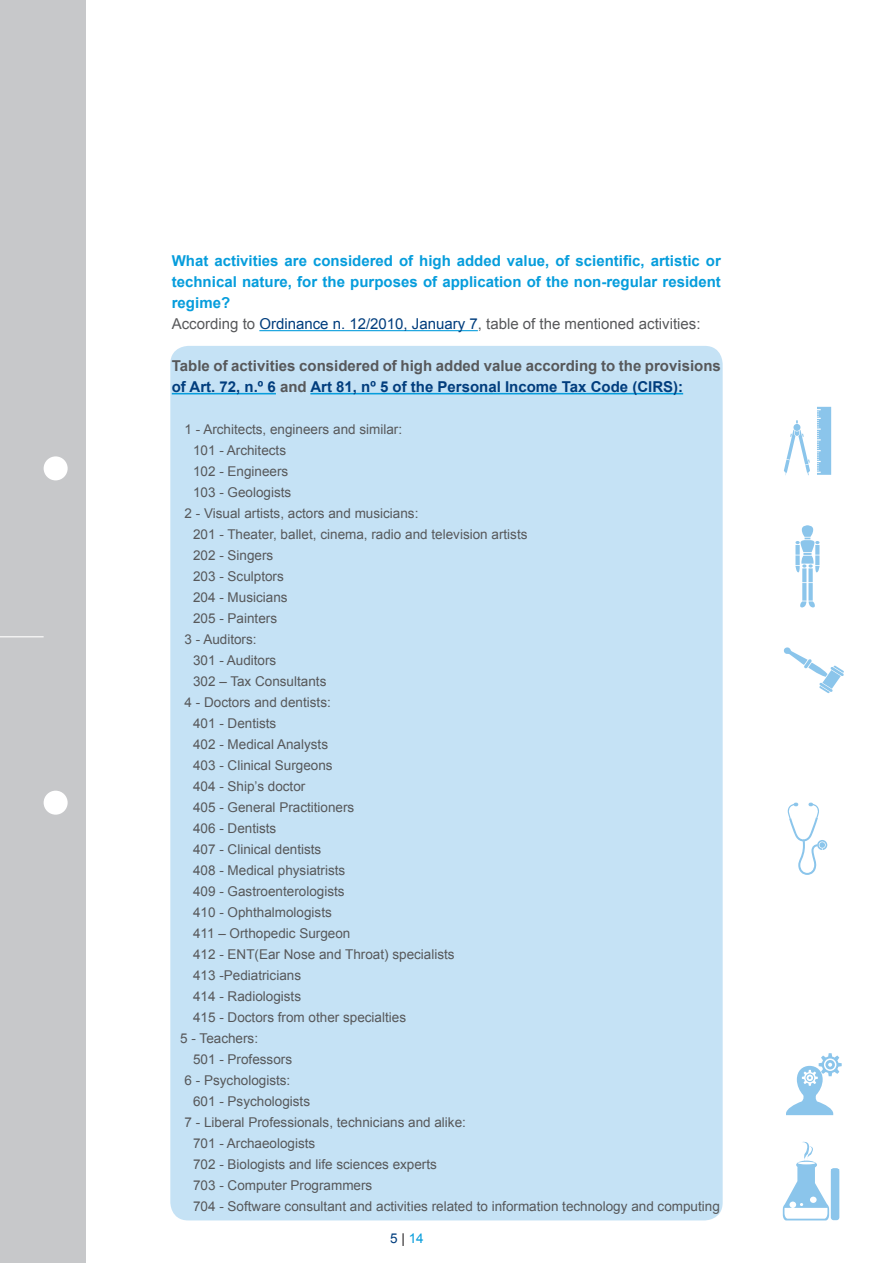
<style>
.page{position:relative;width:893px;height:1263px;background:#fff}
.page>*{position:absolute;margin:0;border:0;box-sizing:border-box;transform-origin:0 0}
.t1{font:700 15px/21px "Arial";color:#069ddc}
.t2{font:700 15px/21px "Arial";color:#57585a}
.t3{font:13.5px "Arial";color:#57585a}
.t4{font:13.5px "Arial";color:#069ddc}
.s1{font-weight:400;color:#57585a}
.s2{font-weight:400;color:#013d7d}
.s3{color:#013d7d}
.s4{color:#231f20}
</style>
<div class="page">
<div style="left:170px;top:346px;width:553px;height:874px;background:#c5e2f5;border-radius:18px"></div>
<hr style="left:259px;top:330px;width:219px;height:1px;background:#069ddc">
<hr style="left:172px;top:393px;width:104px;height:1px;background:#069ddc">
<hr style="left:310px;top:393px;width:373px;height:1px;background:#069ddc">
<div style="left:0;top:0;width:85px;height:1263px;background:#c7c8ca"></div>
<div style="left:44px;top:456px;width:24px;height:24px;background:#fff;border-radius:50%"></div>
<div style="left:44px;top:791px;width:24px;height:24px;background:#fff;border-radius:50%"></div>
<hr style="left:0;top:636px;width:44px;height:1px;background:#fff">
<svg style="left:817px;top:407px;width:14px;height:68px"></svg>
<svg style="left:784px;top:430px;width:26px;height:46px"></svg>
<div style="left:793px;top:424px;width:7px;height:7px;background:#8bc5eb;border-radius:50%"></div>
<svg style="left:795px;top:525px;width:24px;height:82px"></svg>
<svg style="left:786px;top:1053px;width:56px;height:62px"></svg>
<svg style="left:783px;top:1141px;width:56px;height:79px"></svg>
<svg style="left:787px;top:803px;width:40px;height:72px"></svg>
<svg style="left:783px;top:647px;width:61px;height:46px"></svg>
<p class="t1" style="left:172px;top:251px;width:550px">What activities are considered of high added value, of scientific, artistic or technical nature, for the purposes of application of the non-regular resident regime?<br><span class="s1">According to</span> <span class="s2">Ordinance n. 12/2010, January 7</span><span class="s1">, table of the mentioned activities:</span></p>
<p class="t2" style="left:172px;top:356px;width:550px">Table of activities considered of high added value according to the provisions <span class="s3">of Art. 72, n.º 6</span> and <span class="s3">Art 81, nº 5 of the Personal Income Tax Code (CIRS):</span></p>
<p class="t3" style="left:185px;top:420px;width:219px">1 - Architects, engineers and similar:</p>
<p class="t3" style="left:193px;top:441px;width:95px">101 - Architects</p>
<p class="t3" style="left:193px;top:462px;width:97px">102 - Engineers</p>
<p class="t3" style="left:193px;top:483px;width:100px">103 - Geologists</p>
<p class="t3" style="left:185px;top:504px;width:235px">2 - Visual artists, actors and musicians:</p>
<p class="t3" style="left:193px;top:525px;width:336px">201 - Theater, ballet, cinema, radio and television artists</p>
<p class="t3" style="left:193px;top:546px;width:82px">202 - Singers</p>
<p class="t3" style="left:193px;top:567px;width:92px">203 - Sculptors</p>
<p class="t3" style="left:193px;top:589px;width:96px">204 - Musicians</p>
<p class="t3" style="left:193px;top:610px;width:86px">205 - Painters</p>
<p class="t3" style="left:185px;top:631px;width:74px">3 - Auditors:</p>
<p class="t3" style="left:193px;top:652px;width:85px">301 - Auditors</p>
<p class="t3" style="left:193px;top:673px;width:135px">302 – Tax Consultants</p>
<p class="t3" style="left:185px;top:694px;width:148px">4 - Doctors and dentists:</p>
<p class="t3" style="left:193px;top:715px;width:85px">401 - Dentists</p>
<p class="t3" style="left:193px;top:736px;width:137px">402 - Medical Analysts</p>
<p class="t3" style="left:193px;top:757px;width:141px">403 - Clinical Surgeons</p>
<p class="t3" style="left:193px;top:778px;width:114px">404 - Ship’s doctor</p>
<p class="t3" style="left:193px;top:799px;width:163px">405 - General Practitioners</p>
<p class="t3" style="left:193px;top:820px;width:85px">406 - Dentists</p>
<p class="t3" style="left:193px;top:841px;width:130px">407 - Clinical dentists</p>
<p class="t3" style="left:193px;top:862px;width:154px">408 - Medical physiatrists</p>
<p class="t3" style="left:193px;top:883px;width:153px">409 - Gastroenterologists</p>
<p class="t3" style="left:193px;top:904px;width:140px">410 - Ophthalmologists</p>
<p class="t3" style="left:193px;top:925px;width:159px">411 – Orthopedic Surgeon</p>
<p class="t3" style="left:193px;top:946px;width:263px">412 - ENT(Ear Nose and Throat) specialists</p>
<p class="t3" style="left:193px;top:967px;width:110px">413 -Pediatricians</p>
<p class="t3" style="left:193px;top:988px;width:110px">414 - Radiologists</p>
<p class="t3" style="left:193px;top:1009px;width:215px">415 - Doctors from other specialties</p>
<p class="t3" style="left:180px;top:1030px;width:79px">5 - Teachers:</p>
<p class="t3" style="left:193px;top:1051px;width:101px">501 - Professors</p>
<p class="t3" style="left:185px;top:1072px;width:107px">6 - Psychologists:</p>
<p class="t3" style="left:193px;top:1093px;width:119px">601 - Psychologists</p>
<p class="t3" style="left:185px;top:1114px;width:283px">7 - Liberal Professionals, technicians and alike:</p>
<p class="t3" style="left:193px;top:1135px;width:124px">701 - Archaeologists</p>
<p class="t3" style="left:193px;top:1156px;width:245px">702 - Biologists and life sciences experts</p>
<p class="t3" style="left:193px;top:1177px;width:181px">703 - Computer Programmers</p>
<p class="t3" style="left:193px;top:1198px;width:528px">704 - Software consultant and activities related to information technology and computing</p>
<p class="t4" style="left:390px;top:1230px;width:35px"><span class="s3">5</span> <span class="s4">|</span> 14</p>
</div>
